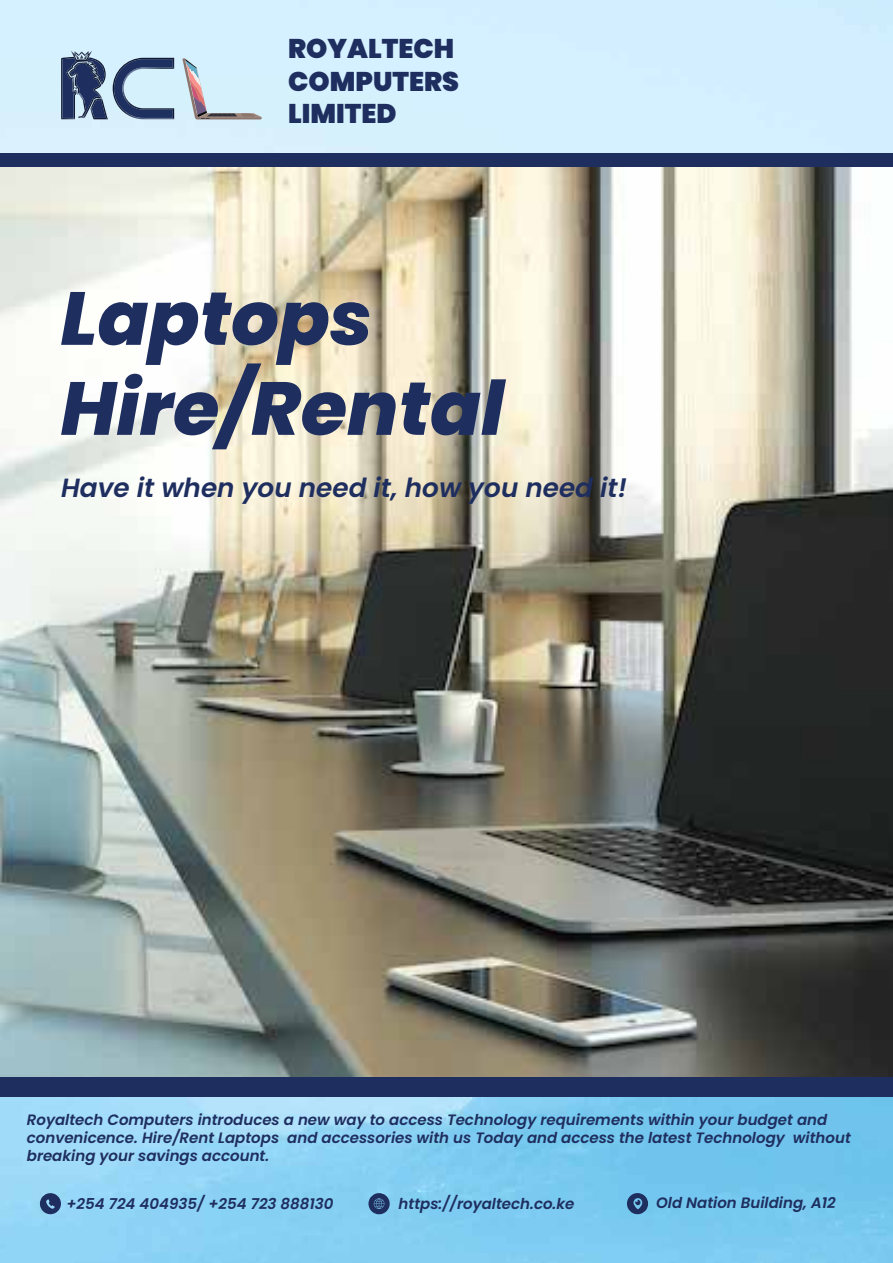
<style>
.page{position:relative;width:893px;height:1263px;background:#fff}
.page>*{position:absolute;margin:0;border:0;box-sizing:border-box;transform-origin:0 0}
.t1{font:italic 800 75px/90px "Poppins";color:#1e2e5f}
.t2{font:900 27px/32.4px "Poppins";color:#1e2e5f}
.t3{font:italic 600 26.25px "Poppins";color:#1e2e5f}
.t4{font:italic 600 15px/18px "Poppins";color:#1e2e5f}
</style>
<div class="page">
<img style="left:0;top:0;width:893px;height:1263px">
<div style="left:0;top:1055px;width:893px;height:42px;background:#1e2e5f"></div>
<div style="left:0;top:153px;width:893px;height:42px;background:#1e2e5f"></div>
<img style="left:0;top:167px;width:893px;height:910px">
<svg style="left:182px;top:58px;width:80px;height:61px;background:#c8d7e2"></svg>
<svg style="left:61px;top:50px;width:113px;height:69px;background:#7f94af"></svg>
<svg style="left:40px;top:1193px;width:21px;height:21px"></svg>
<svg style="left:368px;top:1193px;width:22px;height:21px"></svg>
<svg style="left:627px;top:1193px;width:21px;height:21px"></svg>
<h2 class="t2" style="left:288px;top:33px;width:172px">ROYALTECH<br>COMPUTERS<br>LIMITED</h2>
<h1 class="t1" style="left:61px;top:274px;width:445px">Laptops<br>Hire/Rental</h1>
<h3 class="t3" style="left:61px;top:472px;width:567px">Have it when you need it, how you need it!</h3>
<p class="t4" style="left:27px;top:1111px;width:825px">Royaltech Computers introduces a new way to access Technology requirements within your budget and convenicence. Hire/Rent Laptops and accessories with us Today and access the latest Technology without breaking your savings account.</p>
<p class="t4" style="left:67px;top:1195px;width:269px">+254 724 404935/ +254 723 888130</p>
<p class="t4" style="left:399px;top:1194px;width:177px">https://royaltech.co.ke</p>
<p class="t4" style="left:656px;top:1193px;width:181px">Old Nation Building, A12</p>
</div>
